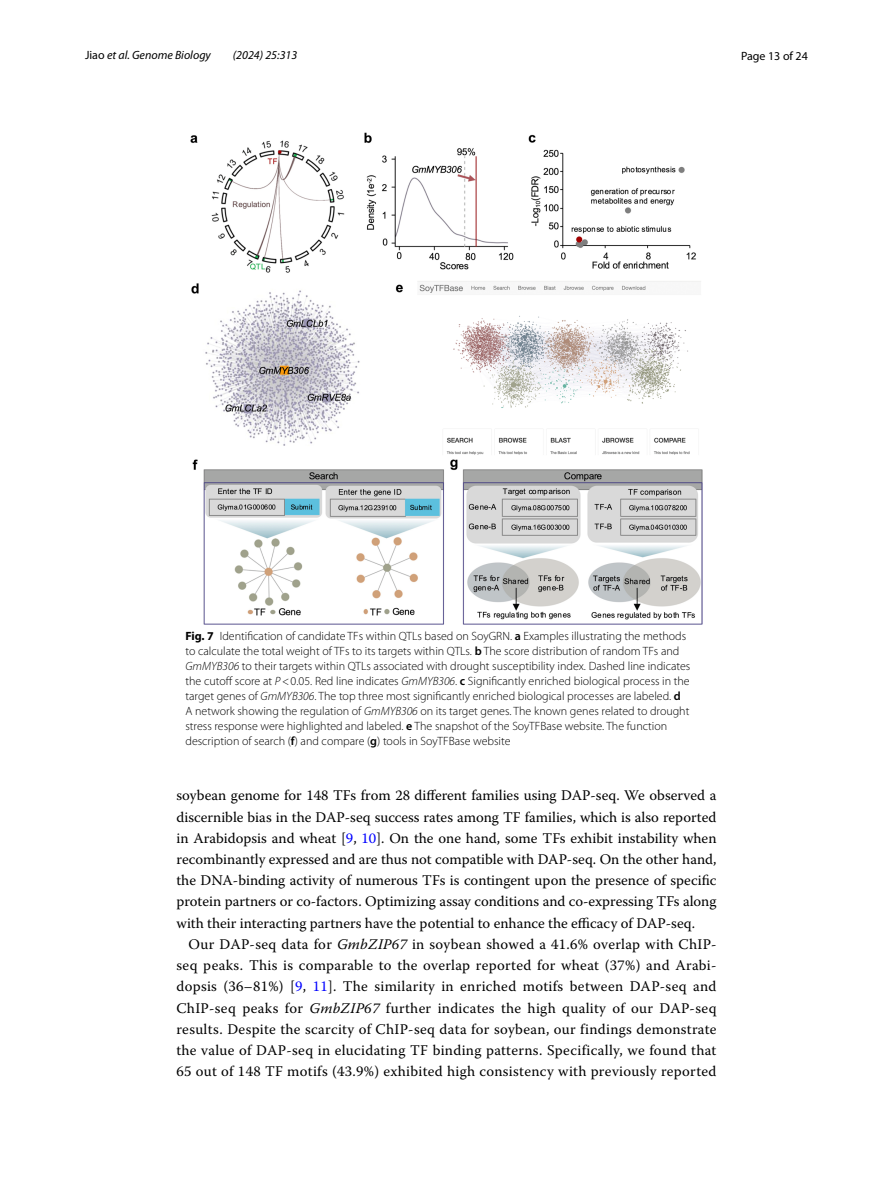
<style>
.page{position:relative;width:893px;height:1187px;background:#fff}
.page>*{position:absolute;margin:0;border:0;box-sizing:border-box;transform-origin:0 0}
.t1{font:14.7px/21.3px "Warnock Pro";letter-spacing:.015em;color:#000;text-align:justify}
.t2{font:300 12px/15px "Myriad Pro";color:#000}
.t3{font:italic 12px "Myriad Pro";color:#000}
.t4{font:12px "Myriad Pro";color:#000}
.s1{font-style:normal}
.s2{font-weight:700}
.s3{font-weight:600}
.s4{font-style:italic}
.s5{color:#00f}
</style>
<div class="page">
<img style="left:191px;top:133px;width:511px;height:491px">
<p class="t3" style="left:85px;top:48px;width:127px"><span class="s1">Jiao</span> et al. Genome Biology</p>
<p class="t3" style="left:233px;top:48px;width:66px">(2024) 25:313</p>
<p class="t4" style="left:741px;top:48px;width:68px">Page 13 of 24</p>
<p class="t2" style="left:185px;top:628px;width:506px"><span class="s2">Fig. 7</span> Identification of candidate TFs within QTLs based on SoyGRN. <span class="s3">a</span> Examples illustrating the methods to calculate the total weight of TFs to its targets within QTLs. <span class="s3">b</span> The score distribution of random TFs and <span class="s4">GmMYB306</span> to their targets within QTLs associated with drought susceptibility index. Dashed line indicates the cutoff score at <span class="s4">P</span>&lt;0.05. Red line indicates <span class="s4">GmMYB306</span>. <span class="s3">c</span> Significantly enriched biological process in the target genes of <span class="s4">GmMYB306</span>. The top three most significantly enriched biological processes are labeled. <span class="s3">d </span>A network showing the regulation of <span class="s4">GmMYB306</span> on its target genes. The known genes related to drought stress response were highlighted and labeled. <span class="s3">e</span> The snapshot of the SoyTFBase website. The function description of search (<span class="s3">f</span>) and compare (<span class="s3">g</span>) tools in SoyTFBase website</p>
<p class="t1" style="left:176px;top:784px;width:542px">soybean genome for 148 TFs from 28 different families using DAP-seq. We observed a discernible bias in the DAP-seq success rates among TF families, which is also reported in Arabidopsis and wheat [<span class="s5">9</span>, <span class="s5">10</span>]. On the one hand, some TFs exhibit instability when recombinantly expressed and are thus not compatible with DAP-seq. On the other hand, the DNA-binding activity of numerous TFs is contingent upon the presence of specific protein partners or co-factors. Optimizing assay conditions and co-expressing TFs along with their interacting partners have the potential to enhance the efficacy of DAP-seq.</p>
<p class="t1" style="left:176px;top:933px;width:542px;text-indent:12px">Our DAP-seq data for <span class="s4">GmbZIP67</span> in soybean showed a 41.6% overlap with ChIP&shy;seq peaks. This is comparable to the overlap reported for wheat (37%) and Arabi&shy;dopsis (36–81%) [<span class="s5">9</span>, <span class="s5">11</span>]. The similarity in enriched motifs between DAP-seq and ChIP-seq peaks for <span class="s4">GmbZIP67</span> further indicates the high quality of our DAP-seq results. Despite the scarcity of ChIP-seq data for soybean, our findings demonstrate the value of DAP-seq in elucidating TF binding patterns. Specifically, we found that 65 out of 148 TF motifs (43.9%) exhibited high consistency with previously reported</p>
</div>
